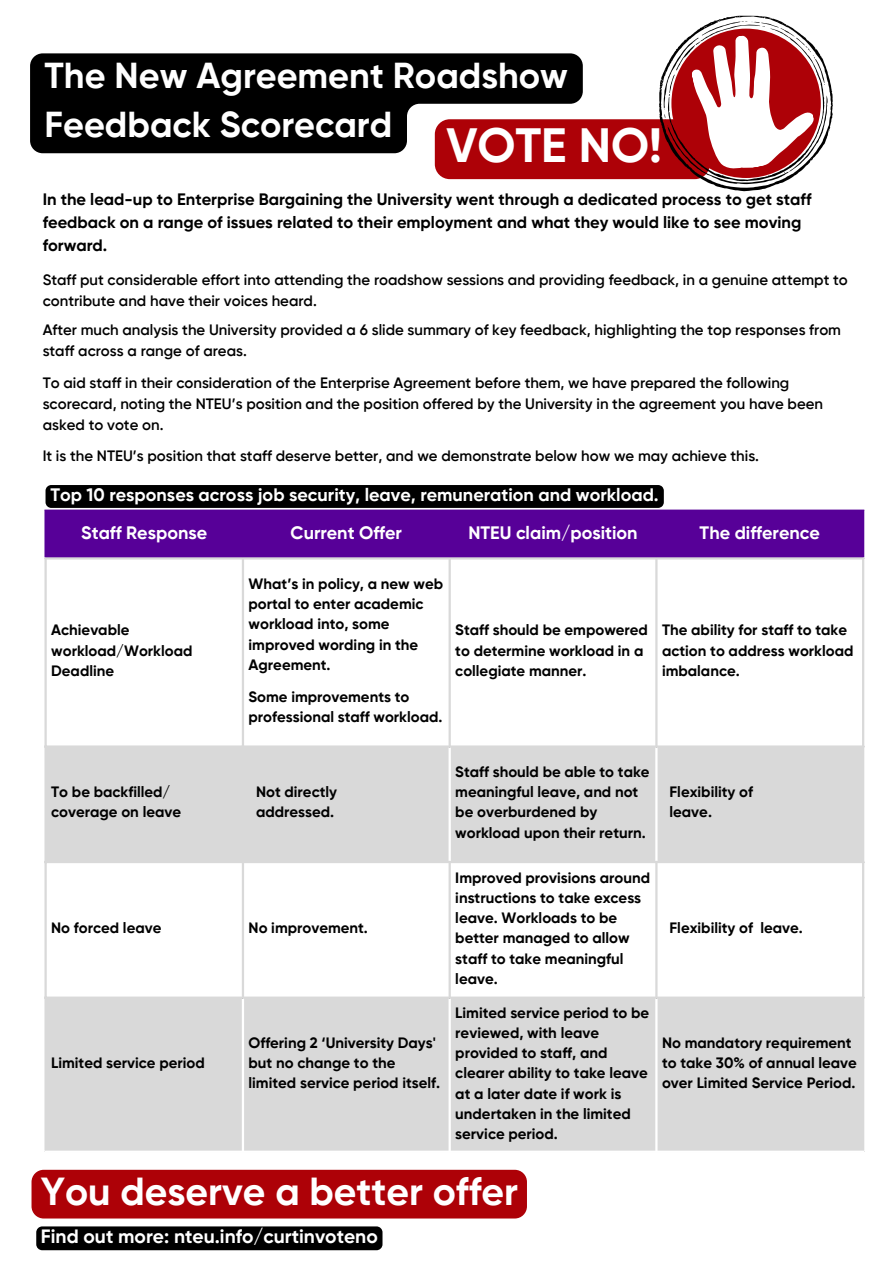
<style>
.page{position:relative;width:893px;height:1264px;background:#fff}
.page>*{position:absolute;margin:0;border:0;box-sizing:border-box;transform-origin:0 0}
.t1{font:700 48px "Gilroy";color:#fff}
.t2{font:700 39px "Gilroy";color:#fff}
.t3{font:700 36px/49.5px "Gilroy";color:#fff}
.t4{font:700 19.2px "Gilroy";color:#fff}
.t5{font:700 18px "Gilroy";color:#fff}
.t6{font:700 16.5px/23px "Gilroy";color:#000}
.t7{font:700 15px/20.2px "Gilroy";color:#000}
.t8{font:600 15px/21px "Gilroy";color:#000}
</style>
<div class="page">
<svg style="left:435px;top:16px;width:398px;height:175px"></svg>
<svg style="left:47px;top:747px;width:815px;height:403px;fill:#d9d9d9"></svg>
<hr style="left:44px;top:512px;width:3px;height:45px;background:#570098">
<hr style="left:862px;top:512px;width:2px;height:45px;background:#570098">
<hr style="left:44px;top:559px;width:3px;height:591px;background:#d9d9d9">
<hr style="left:242px;top:559px;width:2px;height:437px;background:#d9d9d9">
<hr style="left:448px;top:559px;width:3px;height:186px;background:#d9d9d9">
<hr style="left:448px;top:863px;width:3px;height:133px;background:#d9d9d9">
<hr style="left:655px;top:559px;width:2px;height:186px;background:#d9d9d9">
<hr style="left:655px;top:863px;width:2px;height:133px;background:#d9d9d9">
<hr style="left:862px;top:559px;width:2px;height:591px;background:#d9d9d9">
<hr style="left:44px;top:557px;width:820px;height:2px;background:#d9d9d9">
<hr style="left:44px;top:745px;width:820px;height:2px;background:#d9d9d9">
<hr style="left:44px;top:860px;width:820px;height:3px;background:#d9d9d9">
<hr style="left:44px;top:996px;width:820px;height:2px;background:#d9d9d9">
<hr style="left:242px;top:998px;width:2px;height:152px;background:#fff">
<hr style="left:448px;top:747px;width:3px;height:113px;background:#fff">
<hr style="left:448px;top:998px;width:3px;height:152px;background:#fff">
<hr style="left:655px;top:747px;width:2px;height:113px;background:#fff">
<hr style="left:655px;top:998px;width:2px;height:152px;background:#fff">
<svg style="left:30px;top:53px;width:552px;height:100px;background:#221213"></svg>
<svg style="left:45px;top:485px;width:818px;height:73px;background:#541b7e"></svg>
<div style="left:32px;top:1169px;width:495px;height:49px;background:#ad0107;border-radius:12px"></div>
<div style="left:36px;top:1226px;width:346px;height:24px;background:#000;border-radius:6px"></div>
<h3 class="t3" style="left:44px;top:53px;width:525px">The New Agreement Roadshow<br>Feedback Scorecard</h3>
<h1 class="t1" style="left:446px;top:125px;width:217px">VOTE NO!</h1>
<p class="t6" style="left:43px;top:189px;width:770px">In the lead-up to Enterprise Bargaining the University went through a dedicated process to get staff feedback on a range of issues related to their employment and what they would like to see moving forward.</p>
<p class="t8" style="left:43px;top:271px;width:806px">Staff put considerable effort into attending the roadshow sessions and providing feedback, in a genuine attempt to contribute and have their voices heard.</p>
<p class="t8" style="left:43px;top:321px;width:799px">After much analysis the University provided a 6 slide summary of key feedback, highlighting the top responses from staff across a range of areas.</p>
<p class="t8" style="left:43px;top:373px;width:781px">To aid staff in their consideration of the Enterprise Agreement before them, we have prepared the following scorecard, noting the NTEU’s position and the position offered by the University in the agreement you have been asked to vote on.</p>
<p class="t8" style="left:43px;top:446px;width:717px">It is the NTEU’s position that staff deserve better, and we demonstrate below how we may achieve this.</p>
<p class="t5" style="left:50px;top:487px;width:609px">Top 10 responses across job security, leave, remuneration and workload.</p>
<p class="t5" style="left:81px;top:525px;width:127px">Staff Response</p>
<p class="t5" style="left:290px;top:525px;width:113px">Current Offer</p>
<p class="t5" style="left:468px;top:525px;width:171px">NTEU claim/position</p>
<p class="t5" style="left:699px;top:525px;width:122px">The difference</p>
<p class="t7" style="left:51px;top:621px;width:143px">Achievable workload/Workload<br>Deadline</p>
<p class="t7" style="left:248px;top:574px;width:196px">What’s in policy, a new web portal to enter academic workload into, some improved wording in the<br>Agreement.</p>
<p class="t7" style="left:248px;top:687px;width:195px">Some improvements to professional staff workload.</p>
<p class="t7" style="left:455px;top:621px;width:194px">Staff should be empowered to determine workload in a collegiate manner.</p>
<p class="t7" style="left:662px;top:621px;width:193px">The ability for staff to take action to address workload imbalance.</p>
<p class="t7" style="left:51px;top:783px;width:131px">To be backfilled/ coverage on leave</p>
<p class="t7" style="left:256px;top:783px;width:82px">Not directly addressed.</p>
<p class="t7" style="left:455px;top:762px;width:196px">Staff should be able to take meaningful leave, and not be overburdened by workload upon their return.</p>
<p class="t7" style="left:669px;top:783px;width:85px">Flexibility of leave.</p>
<p class="t7" style="left:51px;top:918px;width:112px">No forced leave</p>
<p class="t7" style="left:248px;top:918px;width:121px">No improvement.</p>
<p class="t7" style="left:455px;top:868px;width:196px">Improved provisions around instructions to take excess leave. Workloads to be better managed to allow staff to take meaningful leave.</p>
<p class="t7" style="left:669px;top:918px;width:135px">Flexibility of leave.</p>
<p class="t7" style="left:51px;top:1053px;width:155px">Limited service period</p>
<p class="t7" style="left:248px;top:1033px;width:193px">Offering 2 ‘University Days' but no change to the limited service period itself.</p>
<p class="t7" style="left:455px;top:1003px;width:195px">Limited service period to be reviewed, with leave provided to staff, and clearer ability to take leave at a later date if work is undertaken in the limited service period.</p>
<p class="t7" style="left:662px;top:1033px;width:196px">No mandatory requirement to take 30% of annual leave over Limited Service Period.</p>
<h2 class="t2" style="left:41px;top:1174px;width:478px">You deserve a better offer</h2>
<p class="t4" style="left:41px;top:1228px;width:338px">Find out more: nteu.info/curtinvoteno</p>
</div>
